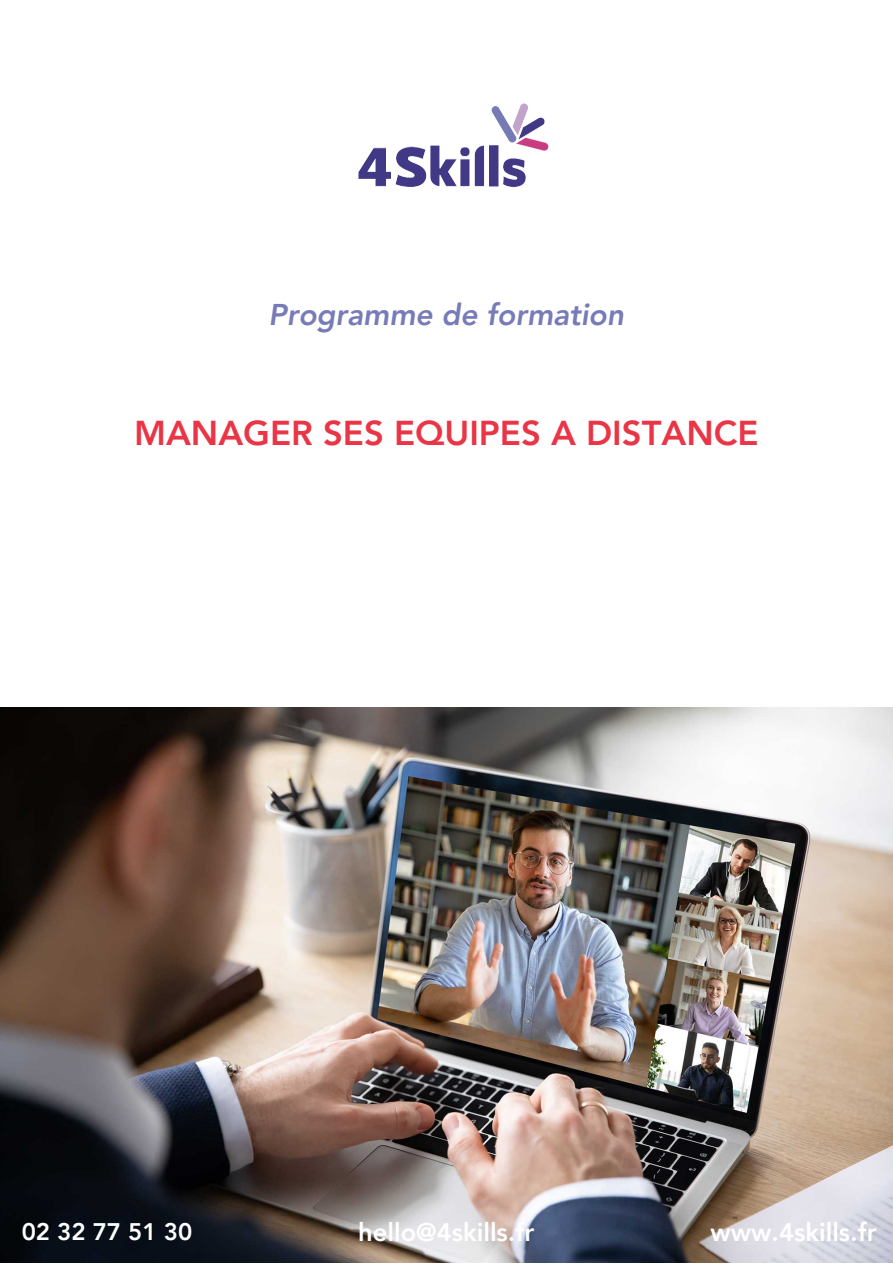
<style>
.page{position:relative;width:893px;height:1264px;background:#fff}
.page>*{position:absolute;margin:0;border:0;box-sizing:border-box;transform-origin:0 0}
.t1{font:800 34.5px "Avenir LT Pro";color:#ea3546}
.t2{font:italic 800 30px "Avenir LT Pro";color:#777bb7}
.t3{font:800 25.5px "Avenir LT Pro";color:#fff}
.t4{font:800 24px "Avenir LT Pro";color:#fff}
</style>
<div class="page">
<img style="left:0;top:708px;width:892px;height:554px">
<img style="left:358px;top:103px;width:191px;height:84px">
<p class="t2" style="left:268px;top:302px;width:357px">Programme de formation</p>
<p class="t1" style="left:134px;top:418px;width:625px">MANAGER SES EQUIPES A DISTANCE</p>
<p class="t4" style="left:22px;top:1222px;width:172px">02 32 77 51 30</p>
<p class="t3" style="left:710px;top:1221px;width:167px">www.4skills.fr</p>
<p class="t3" style="left:358px;top:1221px;width:178px">hello@4skills.fr</p>
</div>
